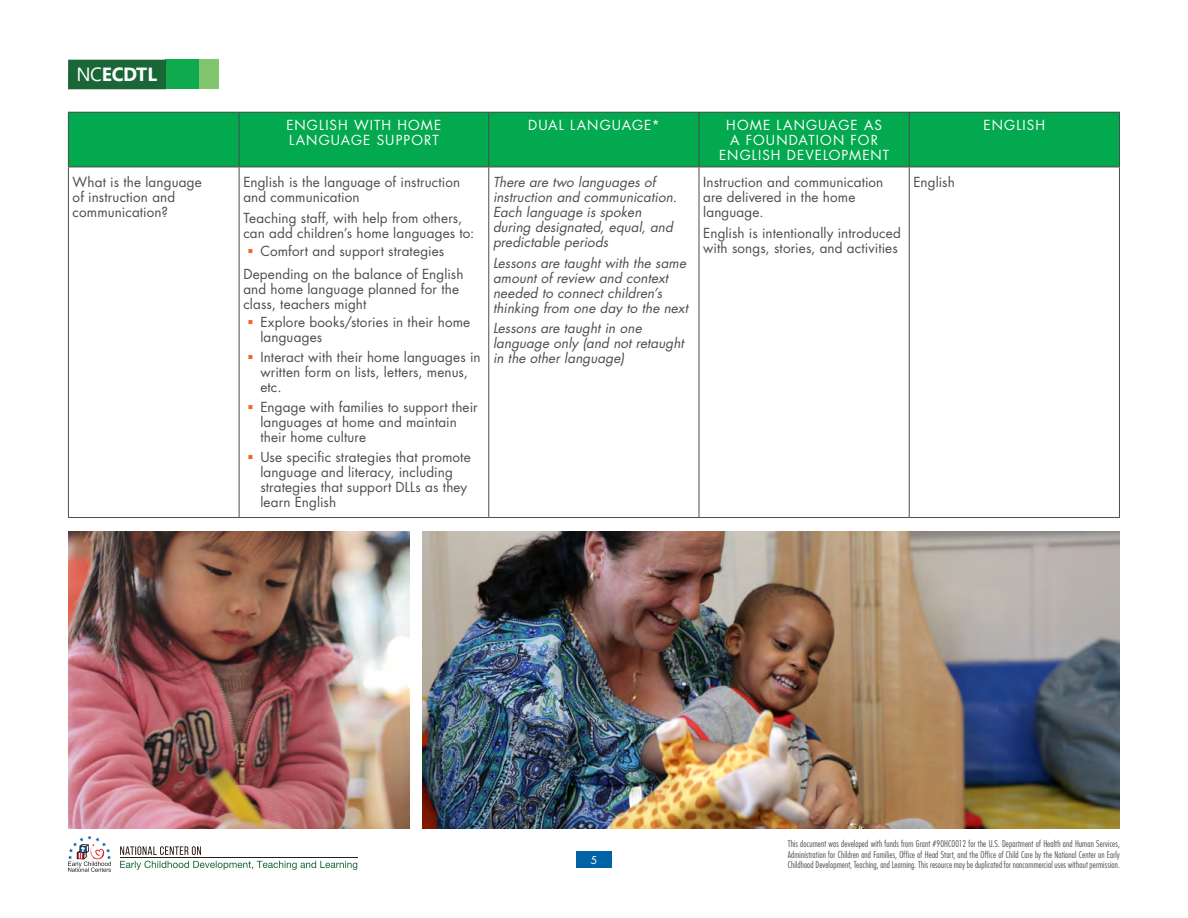
<style>
.page{position:relative;width:1188px;height:918px;background:#fff}
.page>*{position:absolute;margin:0;border:0;box-sizing:border-box;transform-origin:0 0}
.t1{font:700 19.05px "Segoe UI";letter-spacing:-.01em;color:#fff}
.t2{font:13.5px/15px "Futura Std";letter-spacing:.01em;color:#4d4d4f}
.t3{font:italic 13.5px/15px "Futura Std";letter-spacing:.01em;color:#4d4d4f}
.t4{font:13.5px/15px "Futura Std";letter-spacing:.08em;color:#fff}
.t5{font:10.5px "Futura Std";color:#fff}
.t6{font:300 condensed 9px/10.5px "Futura Std";letter-spacing:.015em;color:#4d4d4f;text-align:justify}
.s1{font-weight:400}
</style>
<div class="page">
<div style="left:199px;top:60px;width:20px;height:29px;background:#81c56e"></div>
<div style="left:166px;top:60px;width:33px;height:29px;background:#0fa94e"></div>
<div style="left:68px;top:60px;width:98px;height:29px;background:#1a6636"></div>
<div style="left:576px;top:852px;width:36px;height:16px;background:#0063a6"></div>
<svg style="left:120px;top:861px;width:237px;height:9px"></svg>
<svg style="left:120px;top:846px;width:81px;height:9px"></svg>
<svg style="left:68px;top:836px;width:43px;height:36px"></svg>
<div style="left:68px;top:112px;width:171px;height:55px;background:#02a94f"></div>
<div style="left:239px;top:112px;width:250px;height:55px;background:#02a94f"></div>
<div style="left:489px;top:112px;width:210px;height:55px;background:#02a94f"></div>
<div style="left:699px;top:112px;width:210px;height:55px;background:#02a94f"></div>
<div style="left:909px;top:112px;width:210px;height:55px;background:#02a94f"></div>
<hr style="left:239px;top:113px;width:1px;height:54px;background:#4d4d4f">
<hr style="left:488px;top:113px;width:1px;height:54px;background:#4d4d4f">
<hr style="left:699px;top:113px;width:1px;height:54px;background:#4d4d4f">
<hr style="left:909px;top:113px;width:1px;height:54px;background:#4d4d4f">
<hr style="left:239px;top:167px;width:1px;height:350px;background:#4d4d4f">
<hr style="left:488px;top:167px;width:1px;height:350px;background:#4d4d4f">
<hr style="left:699px;top:167px;width:1px;height:350px;background:#4d4d4f">
<hr style="left:909px;top:167px;width:1px;height:350px;background:#4d4d4f">
<hr style="left:68px;top:112px;width:171px;height:1px;background:#4d4d4f">
<hr style="left:68px;top:113px;width:1px;height:54px;background:#4d4d4f">
<hr style="left:239px;top:112px;width:250px;height:1px;background:#4d4d4f">
<hr style="left:489px;top:112px;width:210px;height:1px;background:#4d4d4f">
<hr style="left:699px;top:112px;width:210px;height:1px;background:#4d4d4f">
<hr style="left:909px;top:112px;width:211px;height:1px;background:#4d4d4f">
<hr style="left:1119px;top:113px;width:1px;height:54px;background:#4d4d4f">
<hr style="left:68px;top:167px;width:171px;height:1px;background:#4d4d4f">
<hr style="left:239px;top:167px;width:250px;height:1px;background:#4d4d4f">
<hr style="left:489px;top:167px;width:210px;height:1px;background:#4d4d4f">
<hr style="left:699px;top:167px;width:210px;height:1px;background:#4d4d4f">
<hr style="left:909px;top:167px;width:211px;height:1px;background:#4d4d4f">
<hr style="left:68px;top:167px;width:1px;height:350px;background:#4d4d4f">
<hr style="left:1119px;top:167px;width:1px;height:350px;background:#4d4d4f">
<hr style="left:68px;top:517px;width:171px;height:1px;background:#4d4d4f">
<hr style="left:239px;top:517px;width:250px;height:1px;background:#4d4d4f">
<hr style="left:489px;top:517px;width:210px;height:1px;background:#4d4d4f">
<hr style="left:699px;top:517px;width:210px;height:1px;background:#4d4d4f">
<hr style="left:909px;top:517px;width:211px;height:1px;background:#4d4d4f">
<img style="left:423px;top:532px;width:697px;height:297px">
<img style="left:68px;top:532px;width:342px;height:297px">
<h1 class="t1" style="left:76px;top:56px;width:82px"><span class="s1">NC</span>ECDTL</h1>
<p class="t4" style="left:286px;top:118px;width:157px">ENGLISH WITH HOME<br>LANGUAGE SUPPORT</p>
<p class="t4" style="left:528px;top:118px;width:133px">DUAL LANGUAGE*</p>
<p class="t4" style="left:719px;top:118px;width:171px;text-align:center">HOME LANGUAGE AS<br>A FOUNDATION FOR<br>ENGLISH DEVELOPMENT</p>
<p class="t4" style="left:984px;top:118px;width:63px">ENGLISH</p>
<p class="t2" style="left:73px;top:174px;width:131px">What is the language of instruction and communication?</p>
<p class="t2" style="left:243px;top:174px;width:218px">English is the language of instruction and communication</p>
<p class="t3" style="left:493px;top:174px;width:185px">There are two languages of instruction and communication.<br>Each language is spoken during designated, equal, and predictable periods</p>
<p class="t2" style="left:703px;top:174px;width:182px">Instruction and communication are delivered in the home language.</p>
<p class="t2" style="left:913px;top:174px;width:43px">English</p>
<p class="t2" style="left:243px;top:210px;width:232px">Teaching staff, with help from others, can add children’s home languages to:</p>
<p class="t2" style="left:260px;top:243px;width:185px">Comfort and support strategies</p>
<p class="t2" style="left:703px;top:225px;width:199px">English is intentionally introduced with songs, stories, and activities</p>
<p class="t3" style="left:493px;top:255px;width:196px">Lessons are taught with the same amount of review and context needed to connect children’s thinking from one day to the next</p>
<p class="t3" style="left:493px;top:321px;width:192px">Lessons are taught in one language only (and not retaught in the other language)</p>
<p class="t2" style="left:243px;top:266px;width:222px">Depending on the balance of English and home language planned for the class, teachers might</p>
<p class="t2" style="left:260px;top:314px;width:211px">Explore books/stories in their home languages</p>
<p class="t2" style="left:260px;top:349px;width:222px">Interact with their home languages in written form on lists, letters, menus, etc.</p>
<p class="t2" style="left:260px;top:399px;width:219px">Engage with families to support their languages at home and maintain their home culture</p>
<p class="t2" style="left:260px;top:450px;width:212px">Use specific strategies that promote language and literacy, including strategies that support DLLs as they learn English</p>
<p class="t5" style="left:591px;top:854px;width:8px">5</p>
<p class="t6" style="left:788px;top:838px;width:334px">This document was developed with funds from Grant #90HC0012 for the U.S. Department of Health and Human Services, Administration for Children and Families, Office of Head Start, and the Office of Child Care by the National Center on Early Childhood Development, Teaching, and Learning. This resource may be duplicated for noncommercial uses without permission.</p>
</div>
